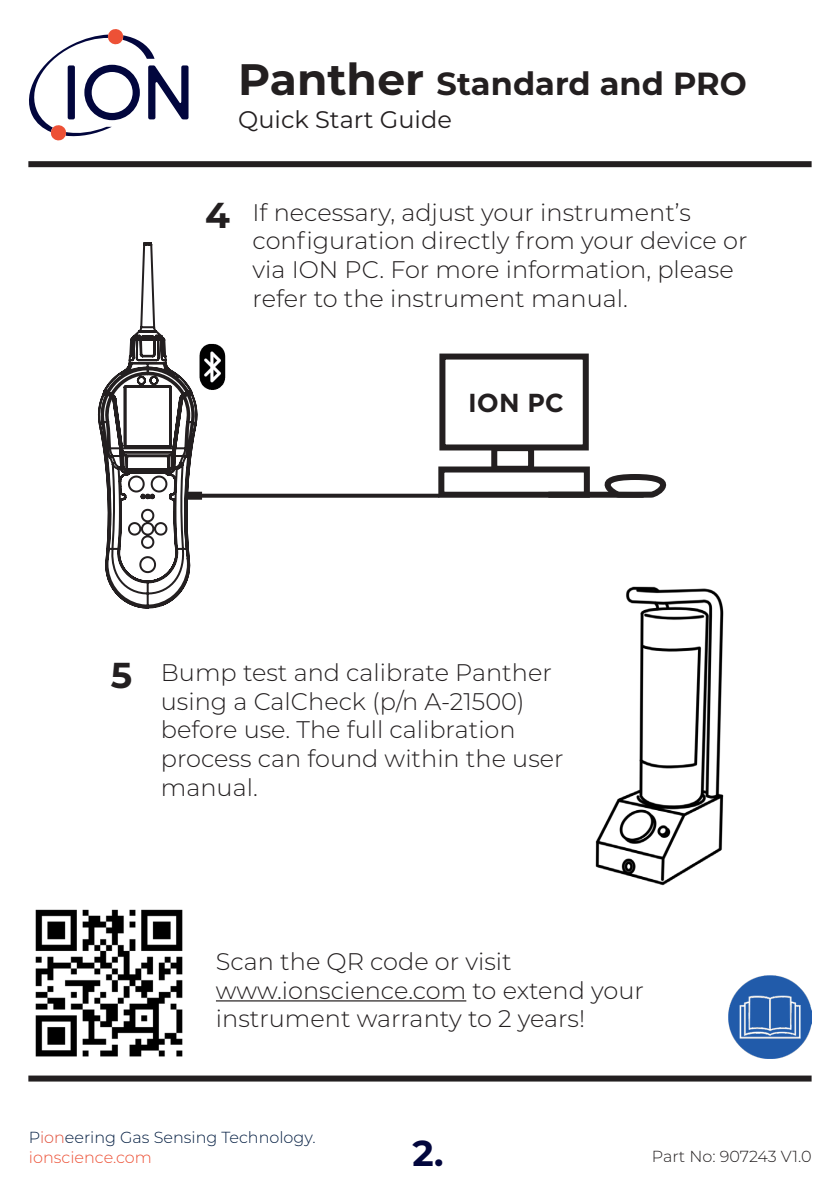
<style>
.page{position:relative;width:840px;height:1191px;background:#fff}
.page>*{position:absolute;margin:0;border:0;box-sizing:border-box;transform-origin:0 0}
.t1{font:700 36px "Montserrat";color:#02063d}
.t2{font:700 36px "Montserrat";color:#231f20}
.t3{font:700 32px "Montserrat";color:#231f20}
.t4{font:700 26px "Gotham";color:#231f20}
.t5{font:300 24px/28.8px "Montserrat";color:#231f20}
.t6{font:24px "Montserrat";color:#231f20}
.t7{font:300 16px "Montserrat";color:#041e42}
.t8{font:300 16px "Montserrat";color:#231f20}
.t9{font:300 16px "Montserrat";color:#ed5136}
.s1{font-size:44px}
.s2{color:#e04e39}
</style>
<div class="page">
<svg style="left:29px;top:29px;width:159px;height:112px"></svg>
<div style="left:28px;top:161px;width:783px;height:6px;background:#231f20"></div>
<div style="left:28px;top:1075px;width:783px;height:6px;background:#231f20"></div>
<div style="left:439px;top:353px;width:149px;height:97px;border:6px solid #231f20"></div>
<div style="left:491px;top:445px;width:43px;height:27px;border:6px solid #231f20"></div>
<div style="left:438px;top:466px;width:151px;height:32px;border:6px solid #231f20"></div>
<svg style="left:588px;top:471px;width:79px;height:27px"></svg>
<svg style="left:249px;top:494px;width:190px;height:4px"></svg>
<img style="left:728px;top:975px;width:83px;height:83px">
<hr style="left:216px;top:1000px;width:250px;height:1px;background:#231f20">
<img style="left:35px;top:909px;width:148px;height:148px">
<svg style="left:105px;top:242px;width:86px;height:367px"></svg>
<img style="left:97px;top:318px;width:152px;height:198px">
<img style="left:595px;top:586px;width:129px;height:300px">
<p class="t3" style="left:238px;top:61px;width:509px"><span class="s1">Panther</span> Standard and PRO</p>
<p class="t6" style="left:238px;top:103px;width:215px">Quick Start Guide</p>
<p class="t2" style="left:205px;top:189px;width:26px">4</p>
<p class="t5" style="left:252px;top:197px;width:496px">If necessary, adjust your instrument’s configuration directly from your device or via ION PC. For more information, please refer to the instrument manual.</p>
<p class="t4" style="left:468px;top:385px;width:97px">ION PC</p>
<p class="t2" style="left:111px;top:649px;width:23px">5</p>
<p class="t5" style="left:161px;top:657px;width:404px">Bump test and calibrate Panther using a CalCheck (p/n A-21500) before use. The full calibration process can found within the user manual.</p>
<p class="t5" style="left:216px;top:946px;width:429px">Scan the QR code or visit www.ionscience.com to extend your instrument warranty to 2 years!</p>
<p class="t7" style="left:29px;top:1127px;width:288px">P<span class="s2">ion</span>eering Gas Sensing Technology.</p>
<p class="t9" style="left:29px;top:1146px;width:124px">ionscience.com</p>
<p class="t1" style="left:412px;top:1127px;width:33px">2.</p>
<p class="t8" style="left:651px;top:1145px;width:161px">Part No: 907243 V1.0</p>
</div>
